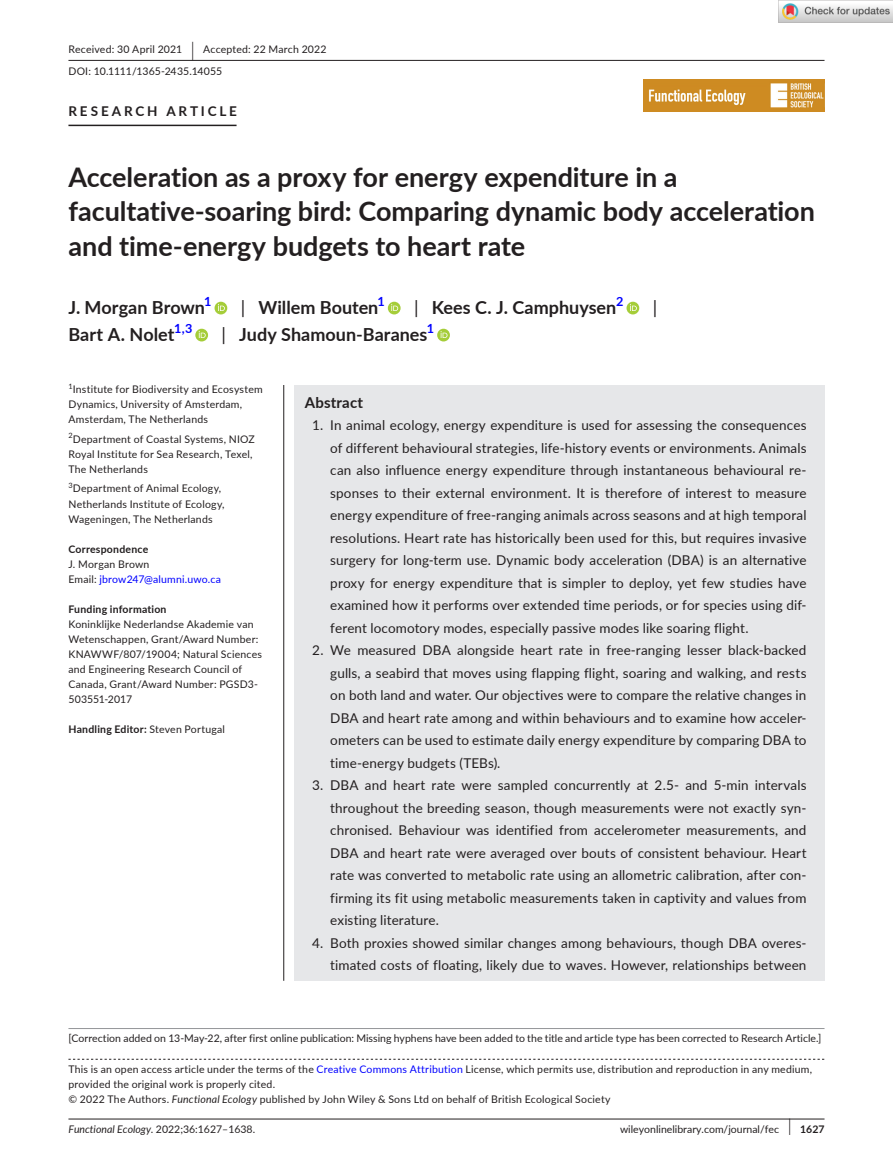
<style>
.page{position:relative;width:893px;height:1174px;background:#fff}
.page>*{position:absolute;margin:0;border:0;box-sizing:border-box;transform-origin:0 0}
.t1{font:700 27px/34.5px "Lato";color:#231f20}
.t2{font:700 18px "Lato";color:#231f20}
.t3{font:18px "Lato";color:#231f20}
.t4{font:700 15px "Lato";letter-spacing:.015em;color:#231f20}
.t5{font:13.5px/22.5px "Lato";letter-spacing:.01em;color:#231f20;text-align:justify}
.t6{font:700 13.5px "Lato";letter-spacing:.21em;color:#231f20}
.t7{font:700 12.6px "Lato";color:#00f}
.t8{font:10.5px/15px "Lato";letter-spacing:.02em;color:#231f20}
.t9{font:10.5px "Lato";color:#231f20}
.t10{font:700 10.5px "Lato";letter-spacing:.02em;color:#231f20}
.t11{font:10.5px/15px "Lato";letter-spacing:.02em;color:#00f}
.t12{font:italic 10.5px "Lato";color:#231f20}
.t13{font:7.35px "Lato";color:#231f20}
.s1{font-size:19.65px}
.s2{font-weight:400}
.s3{color:#231f20}
.s4{color:#00f}
.s5{font-style:italic}
.s6{font-style:normal}
.s7{font-size:17.4px}
.s8{font-weight:700}
</style>
<div class="page">
<hr style="left:68px;top:1118px;width:756px;height:1px;background:#231f20">
<img style="left:644px;top:79px;width:180px;height:33px">
<hr style="left:68px;top:60px;width:756px;height:1px;background:#231f20">
<hr style="left:68px;top:125px;width:169px;height:1px;background:#231f20">
<div style="left:215px;top:302px;width:12px;height:12px;background:#a5cd39;border-radius:50%"></div>
<svg style="left:218px;top:304px;width:7px;height:7px"></svg>
<svg style="left:388px;top:302px;width:13px;height:12px"></svg>
<svg style="left:391px;top:304px;width:7px;height:7px"></svg>
<div style="left:626px;top:302px;width:13px;height:12px;background:#a5cd39;border-radius:50%"></div>
<svg style="left:630px;top:304px;width:7px;height:7px"></svg>
<svg style="left:195px;top:329px;width:13px;height:12px"></svg>
<svg style="left:199px;top:331px;width:7px;height:7px"></svg>
<svg style="left:437px;top:329px;width:13px;height:12px"></svg>
<svg style="left:441px;top:331px;width:6px;height:7px"></svg>
<svg style="left:68px;top:1058px;width:756px;height:1px"></svg>
<div style="left:294px;top:385px;width:530px;height:595px;background:#e6e7e9"></div>
<hr style="left:283px;top:385px;width:1px;height:595px;background:#231f20">
<hr style="left:68px;top:1028px;width:756px;height:1px;background:#939598">
<img style="left:779px;top:0;width:114px;height:23px">
<p class="t8" style="left:68px;top:38px;width:260px;line-height:21.8px">Received: 30 April 2021 <span class="s1">|</span> Accepted: 22 March 2022<br>DOI: 10.1111/1365-2435.14055</p>
<p class="t6" style="left:68px;top:101px;width:170px">RESEARCH ARTICLE</p>
<h1 class="t1" style="left:68px;top:159px;width:748px">Acceleration as a proxy for energy expenditure in a facultative-soaring bird: Comparing dynamic body acceleration and time-energy budgets to heart rate</h1>
<h2 class="t2" style="left:68px;top:295px;width:138px">J. Morgan Brown</h2>
<p class="t7" style="left:204px;top:292px;width:9px">1</p>
<h2 class="t2" style="left:241px;top:295px;width:139px"><span class="s2">|</span> Willem Bouten</h2>
<p class="t7" style="left:378px;top:292px;width:9px">1</p>
<h2 class="t2" style="left:414px;top:295px;width:204px"><span class="s2">|</span> Kees C. J. Camphuysen</h2>
<p class="t7" style="left:616px;top:292px;width:9px">2</p>
<h2 class="t3" style="left:653px;top:295px;width:6px">|</h2>
<h2 class="t2" style="left:68px;top:322px;width:107px">Bart A. Nolet</h2>
<p class="t7" style="left:174px;top:319px;width:20px">1,3</p>
<h2 class="t2" style="left:222px;top:322px;width:207px"><span class="s2">|</span> Judy Shamoun-Baranes</h2>
<p class="t7" style="left:427px;top:319px;width:9px">1</p>
<p class="t13" style="left:68px;top:381px;width:6px">1</p>
<p class="t8" style="left:68px;top:382px;width:196px;text-indent:4px">Institute for Biodiversity and Ecosystem<br>Dynamics, University of Amsterdam,<br>Amsterdam, The Netherlands</p>
<p class="t8" style="left:68px;top:431px;width:188px"><sup>2</sup>Department of Coastal Systems, NIOZ<br>Royal Institute for Sea Research, Texel,<br>The Netherlands</p>
<p class="t8" style="left:68px;top:481px;width:158px"><sup>3</sup>Department of Animal Ecology,<br>Netherlands Institute of Ecology,<br>Wageningen, The Netherlands</p>
<p class="t10" style="left:68px;top:541px;width:81px">Correspondence</p>
<p class="t11" style="left:68px;top:556px;width:154px"><span class="s3">J. Morgan Brown<br>Email:</span> jbrow247@alumni.uwo.ca</p>
<p class="t10" style="left:68px;top:601px;width:100px">Funding information</p>
<p class="t8" style="left:68px;top:616px;width:195px">Koninklijke Nederlandse Akademie van Wetenschappen, Grant/Award Number:<br>KNAWWF/807/19004; Natural Sciences and Engineering Research Council of Canada, Grant/Award Number: PGSD3- 503551-2017</p>
<p class="t10" style="left:68px;top:721px;width:158px">Handling Editor: <span class="s2">Steven Portugal</span></p>
<p class="t4" style="left:305px;top:391px;width:60px">Abstract</p>
<p class="t5" style="left:330px;top:413px;width:478px;text-indent:-18px">1. In animal ecology, energy expenditure is used for assessing the consequences of different behavioural strategies, life-history events or environments. Animals can also influence energy expenditure through instantaneous behavioural re&shy;sponses to their external environment. It is therefore of interest to measure energy expenditure of free-ranging animals across seasons and at high temporal resolutions. Heart rate has historically been used for this, but requires invasive surgery for long-term use. Dynamic body acceleration (DBA) is an alternative proxy for energy expenditure that is simpler to deploy, yet few studies have examined how it performs over extended time periods, or for species using dif&shy;ferent locomotory modes, especially passive modes like soaring flight.</p>
<p class="t5" style="left:330px;top:638px;width:478px;text-indent:-18px">2. We measured DBA alongside heart rate in free-ranging lesser black-backed gulls, a seabird that moves using flapping flight, soaring and walking, and rests on both land and water. Our objectives were to compare the relative changes in DBA and heart rate among and within behaviours and to examine how acceler&shy;ometers can be used to estimate daily energy expenditure by comparing DBA to time-energy budgets (TEBs).</p>
<p class="t5" style="left:330px;top:773px;width:478px;text-indent:-18px">3. DBA and heart rate were sampled concurrently at 2.5- and 5-min intervals throughout the breeding season, though measurements were not exactly syn&shy;chronised. Behaviour was identified from accelerometer measurements, and DBA and heart rate were averaged over bouts of consistent behaviour. Heart rate was converted to metabolic rate using an allometric calibration, after con&shy;firming its fit using metabolic measurements taken in captivity and values from existing literature.</p>
<p class="t5" style="left:312px;top:931px;width:496px;text-align:right">4. Both proxies showed similar changes among behaviours, though DBA overes&shy;timated costs of floating, likely due to waves. However, relationships between</p>
<p class="t9" style="left:68px;top:1031px;width:754px">[Correction added on 13-May-22, after first online publication: Missing hyphens have been added to the title and article type has been corrected to Research Article.]</p>
<p class="t8" style="left:68px;top:1061px;width:745px">This is an open access article under the terms of the <span class="s4">Creative Commons Attribution</span> License, which permits use, distribution and reproduction in any medium, provided the original work is properly cited.<br>© 2022 The Authors. <span class="s5">Functional Ecology</span> published by John Wiley &amp; Sons Ltd on behalf of British Ecological Society</p>
<p class="t12" style="left:68px;top:1121px;width:188px">Functional Ecology. <span class="s6">2022;36:1627–1638.</span></p>
<p class="t9" style="left:620px;top:1121px;width:206px">wileyonlinelibrary.com/journal/fec <span class="s7">|</span> <span class="s8">1627</span></p>
</div>
